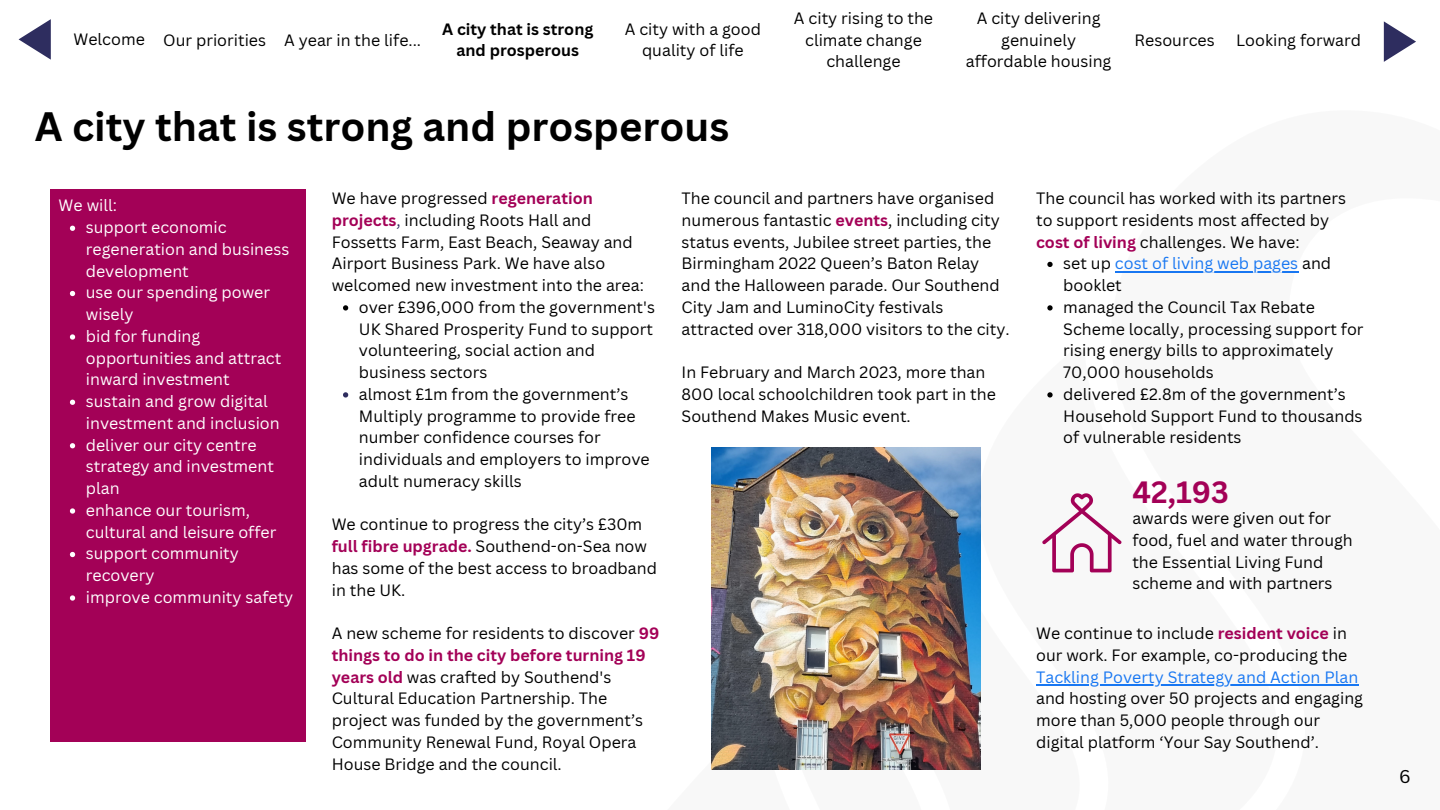
<style>
.page{position:relative;width:1440px;height:810px;background:#fff}
.page>*{position:absolute;margin:0;border:0;box-sizing:border-box;transform-origin:0 0}
.t1{font:700 40px "Canva Sans";color:#000}
.t2{font:700 30px "Canva Sans";color:#a30157}
.t3{font:18px "Canva Sans";color:#000}
.t4{font:16px/21.8px "Canva Sans";color:#000}
.t5{font:16px/21.8px "Canva Sans";color:#fff}
.t6{font:16px/21.8px "Canva Sans";color:#1877f2}
.t7{font:700 16px/21.8px "Canva Sans";color:#000;text-align:center}
.s1{font-weight:700;color:#a30157}
.s2{color:#2e2d5f}
.s3{color:#000}
.s4{color:#1877f2}
</style>
<div class="page">
<img style="left:711px;top:448px;width:269px;height:322px">
<div style="left:50px;top:189px;width:255px;height:552px;background:#a30157"></div>
<svg style="left:70px;top:226px;width:5px;height:5px"></svg>
<svg style="left:70px;top:291px;width:5px;height:5px"></svg>
<svg style="left:70px;top:334px;width:5px;height:6px"></svg>
<svg style="left:70px;top:400px;width:5px;height:5px"></svg>
<svg style="left:70px;top:443px;width:5px;height:5px"></svg>
<svg style="left:70px;top:508px;width:5px;height:6px"></svg>
<svg style="left:70px;top:552px;width:5px;height:5px"></svg>
<svg style="left:70px;top:595px;width:5px;height:6px"></svg>
<svg style="left:343px;top:305px;width:5px;height:6px"></svg>
<svg style="left:343px;top:392px;width:5px;height:6px"></svg>
<svg style="left:1047px;top:262px;width:6px;height:5px"></svg>
<hr style="left:1115px;top:271px;width:183px;height:1px;background:#1877f2">
<svg style="left:1047px;top:305px;width:6px;height:6px"></svg>
<svg style="left:1047px;top:392px;width:6px;height:6px"></svg>
<hr style="left:1036px;top:684px;width:322px;height:2px;background:#1877f2">
<svg style="left:1042px;top:493px;width:79px;height:79px"></svg>
<svg style="left:1384px;top:21px;width:32px;height:41px"></svg>
<svg style="left:19px;top:19px;width:32px;height:41px"></svg>
<p class="t4" style="left:74px;top:28px;width:73px">Welcome</p>
<p class="t4" style="left:163px;top:29px;width:104px">Our priorities</p>
<p class="t4" style="left:284px;top:29px;width:139px">A year in the life...</p>
<p class="t7" style="left:442px;top:18px;width:153px">A city that is strong and prosperous</p>
<p class="t4" style="left:625px;top:18px;width:138px;text-align:center">A city with a good quality of life</p>
<p class="t4" style="left:794px;top:7px;width:141px;text-align:center">A city rising to the climate change challenge</p>
<p class="t4" style="left:966px;top:7px;width:147px;text-align:center">A city delivering genuinely affordable housing</p>
<p class="t1" style="left:35px;top:98px;width:696px">A city that is strong and prosperous</p>
<p class="t4" style="left:1135px;top:29px;width:82px">Resources</p>
<p class="t4" style="left:1236px;top:29px;width:126px">Looking forward</p>
<p class="t5" style="left:59px;top:194px;width:60px">We will:</p>
<p class="t5" style="left:86px;top:216px;width:205px">support economic regeneration and business development</p>
<p class="t5" style="left:86px;top:281px;width:186px">use our spending power wisely</p>
<p class="t5" style="left:86px;top:325px;width:197px">bid for funding opportunities and attract inward investment</p>
<p class="t5" style="left:86px;top:390px;width:195px">sustain and grow digital investment and inclusion</p>
<p class="t5" style="left:86px;top:434px;width:190px">deliver our city centre strategy and investment plan</p>
<p class="t5" style="left:86px;top:499px;width:192px">enhance our tourism, cultural and leisure offer</p>
<p class="t5" style="left:86px;top:542px;width:155px">support community recovery</p>
<p class="t5" style="left:86px;top:586px;width:209px">improve community safety</p>
<p class="t4" style="left:332px;top:187px;width:314px">We have progressed <span class="s1">regeneration projects</span><span class="s2">,</span> including Roots Hall and Fossetts Farm, East Beach, Seaway and Airport Business Park. We have also welcomed new investment into the area:</p>
<p class="t4" style="left:359px;top:296px;width:298px">over £396,000 from the government's<br>UK Shared Prosperity Fund to support volunteering, social action and business sectors</p>
<p class="t4" style="left:359px;top:383px;width:292px">almost £1m from the government’s<br>Multiply programme to provide free number confidence courses for individuals and employers to improve adult numeracy skills</p>
<p class="t4" style="left:332px;top:513px;width:327px">We continue to progress the city’s £30m <span class="s1">full fibre upgrade.</span> Southend-on-Sea now has some of the best access to broadband in the UK.</p>
<p class="t4" style="left:332px;top:622px;width:329px">A new scheme for residents to discover <span class="s1">99 things to do in the city before turning 19 years old</span> was crafted by Southend's Cultural Education Partnership. The project was funded by the government’s Community Renewal Fund, Royal Opera House Bridge and the council.</p>
<p class="t4" style="left:682px;top:187px;width:330px">The council and partners have organised numerous fantastic <span class="s1">events</span>, including city status events, Jubilee street parties, the Birmingham 2022 Queen’s Baton Relay and the Halloween parade. Our Southend City Jam and LuminoCity festivals attracted over 318,000 visitors to the city.</p>
<p class="t4" style="left:682px;top:361px;width:316px">In February and March 2023, more than<br>800 local schoolchildren took part in the<br>Southend Makes Music event.</p>
<p class="t4" style="left:1036px;top:187px;width:311px">The council has worked with its partners to support residents most affected by <span class="s1">cost of living</span> challenges. We have:</p>
<p class="t6" style="left:1063px;top:252px;width:269px"><span class="s3">set up</span> cost of living web pages <span class="s3">and booklet</span></p>
<p class="t4" style="left:1063px;top:296px;width:302px">managed the Council Tax Rebate<br>Scheme locally, processing support for rising energy bills to approximately<br>70,000 households</p>
<p class="t4" style="left:1063px;top:383px;width:301px">delivered £2.8m of the government’s<br>Household Support Fund to thousands of vulnerable residents</p>
<p class="t2" style="left:1132px;top:471px;width:98px">42,193</p>
<p class="t4" style="left:1132px;top:507px;width:222px">awards were given out for food, fuel and water through the Essential Living Fund scheme and with partners</p>
<p class="t4" style="left:1036px;top:622px;width:329px">We continue to include <span class="s1">resident voice</span> in our work. For example, co-producing the <span class="s4">Tackling Poverty Strategy and Action Plan </span>and hosting over 50 projects and engaging more than 5,000 people through our digital platform ‘Your Say Southend’.</p>
<p class="t3" style="left:1399px;top:763px;width:13px">6</p>
</div>
